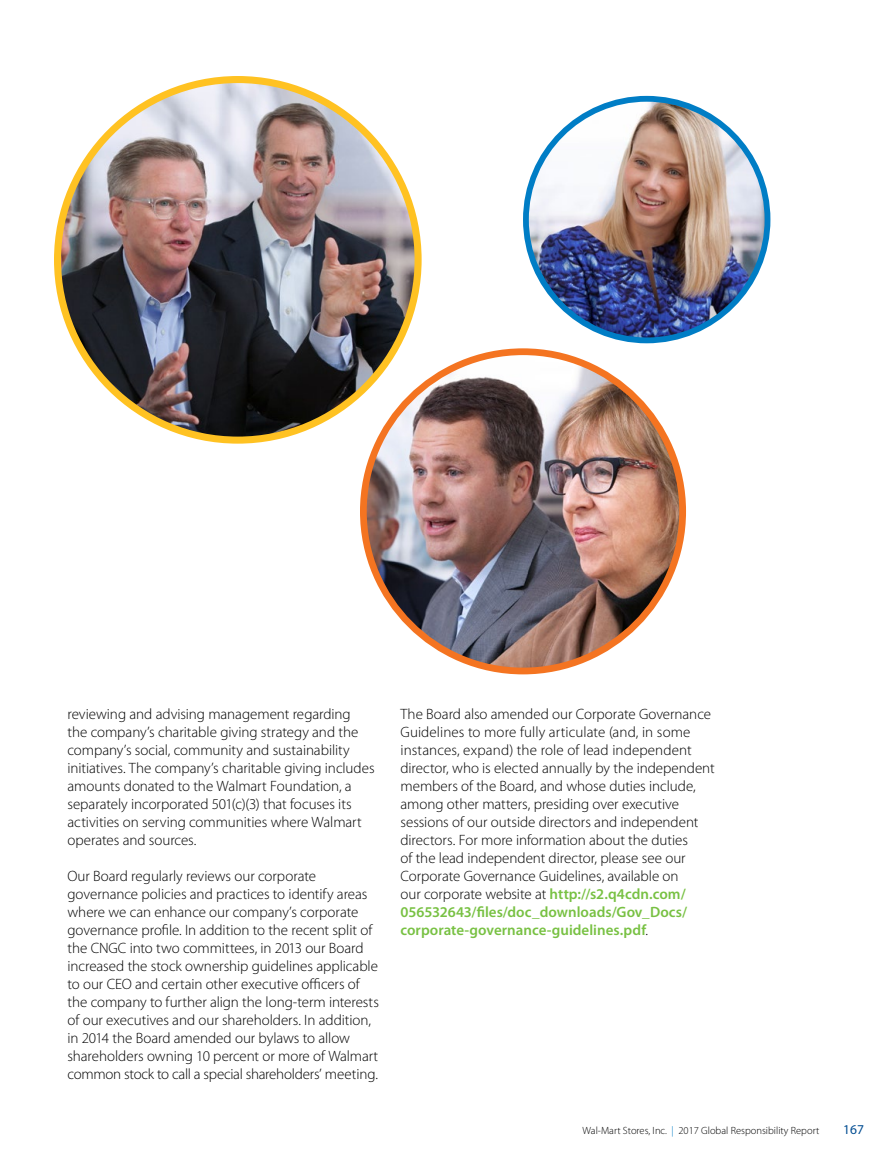
<style>
.page{position:relative;width:891px;height:1161px;background:#fff}
.page>*{position:absolute;margin:0;border:0;box-sizing:border-box;transform-origin:0 0}
.t1{font:300 15px/18px "Myriad Pro";letter-spacing:-.005em;color:#000}
.t2{font:13.5px "Myriad Pro";color:#004c91}
.t3{font:300 10.5px "Myriad Pro";color:#000}
.s1{font-weight:600;color:#78c143}
.s2{color:#007dc5}
</style>
<div class="page">
<img style="left:58px;top:80px;width:360px;height:360px;border-radius:180px">
<img style="left:526px;top:101px;width:242px;height:239px">
<div style="left:523px;top:96px;width:247px;height:247px;border:6px solid #007dc5;border-radius:50%"></div>
<img style="left:363px;top:352px;width:320px;height:319px;border-radius:160px">
<div style="left:360px;top:348px;width:326px;height:326px;border:7px solid #f47421;border-radius:50%"></div>
<p class="t1" style="left:68px;top:705px;width:309px">reviewing and advising management regarding<br>the company’s charitable giving strategy and the company’s social, community and sustainability initiatives. The company’s charitable giving includes amounts donated to the Walmart Foundation, a separately incorporated 501(c)(3) that focuses its activities on serving communities where Walmart operates and sources.</p>
<p class="t1" style="left:68px;top:867px;width:313px">Our Board regularly reviews our corporate governance policies and practices to identify areas where we can enhance our company’s corporate governance profile. In addition to the recent split of the CNGC into two committees, in 2013 our Board increased the stock ownership guidelines applicable to our CEO and certain other executive officers of the company to further align the long-term interests of our executives and our shareholders. In addition, in 2014 the Board amended our bylaws to allow shareholders owning 10 percent or more of Walmart common stock to call a special shareholders’ meeting.</p>
<p class="t1" style="left:400px;top:705px;width:316px">The Board also amended our Corporate Governance Guidelines to more fully articulate (and, in some instances, expand) the role of lead independent director, who is elected annually by the independent members of the Board, and whose duties include, among other matters, presiding over executive sessions of our outside directors and independent directors. For more information about the duties<br>of the lead independent director, please see our Corporate Governance Guidelines, available on<br>our corporate website at <span class="s1">http://s2.q4cdn.com/ 056532643/files/doc_downloads/Gov_Docs/ corporate-governance-guidelines.pdf</span>.</p>
<p class="t3" style="left:583px;top:1125px;width:238px">Wal-Mart Stores, Inc. <span class="s2">|</span> 2017 Global Responsibility Report</p>
<p class="t2" style="left:843px;top:1122px;width:22px">167</p>
</div>
